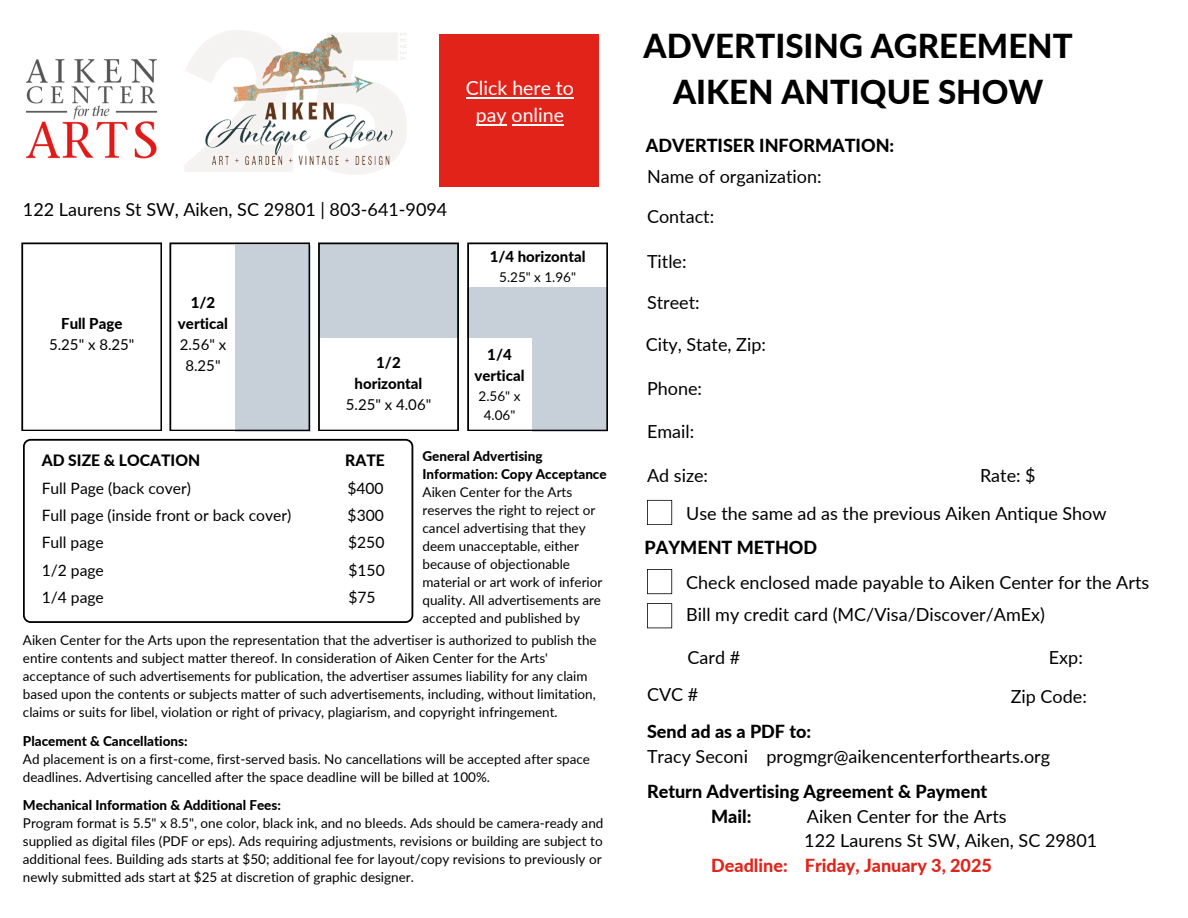
<style>
.page{position:relative;width:1188px;height:918px;background:#fff}
.page>*{position:absolute;margin:0;border:0;box-sizing:border-box;transform-origin:0 0}
.t1{font:800 33px/46.2px "Lato";color:#000;text-align:center}
.t2{font:19.5px/27px "Lato";color:#fff;text-align:center}
.t3{font:18px/34.7px "Lato";color:#000}
.t4{font:800 18px/37.2px "Lato";color:#000}
.t5{font:800 18px "Lato";color:#e2231a}
.t6{font:15.6px "Lato";color:#000}
.t7{font:800 15.6px "Lato";color:#000}
.t8{font:800 15px/21px "Lato";color:#000;text-align:center}
.t9{font:15px/21px "Lato";color:#000;text-align:center}
.t10{font:13.5px/18px "Lato";color:#000}
.t11{font:800 13.5px/18px "Lato";color:#000}
.s1{font-weight:800}
.s2{font-weight:400}
</style>
<div class="page">
<img style="left:185px;top:30px;width:222px;height:145px">
<img style="left:26px;top:59px;width:131px;height:100px">
<svg style="left:647px;top:500px;width:25px;height:25px"></svg>
<svg style="left:647px;top:569px;width:25px;height:25px"></svg>
<svg style="left:647px;top:603px;width:25px;height:25px"></svg>
<svg style="left:23px;top:439px;width:390px;height:184px"></svg>
<svg style="left:21px;top:242px;width:141px;height:189px"></svg>
<svg style="left:169px;top:242px;width:141px;height:189px"></svg>
<svg style="left:318px;top:242px;width:141px;height:189px"></svg>
<svg style="left:467px;top:242px;width:141px;height:189px"></svg>
<div style="left:439px;top:34px;width:159px;height:152px;background:#e2231a"></div>
<hr style="left:466px;top:97px;width:108px;height:1px;background:#fff">
<hr style="left:476px;top:124px;width:31px;height:2px;background:#fff">
<hr style="left:512px;top:124px;width:52px;height:1px;background:#fff">
<h2 class="t2" style="left:466px;top:74px;width:110px">Click here to pay online</h2>
<h4 class="t3" style="left:23px;top:192px;width:426px">122 Laurens St SW, Aiken, SC 29801 | 803-641-9094</h4>
<h1 class="t9" style="left:49px;top:312px;width:87px"><span class="s1">Full Page<br></span>5.25" x 8.25"</h1>
<h2 class="t8" style="left:178px;top:291px;width:51px">1/2 vertical<br><span class="s2">2.56" x<br>8.25"</span></h2>
<h3 class="t8" style="left:346px;top:351px;width:87px">1/2 horizontal<br><span class="s2">5.25" x 4.06"</span></h3>
<h3 class="t8" style="left:490px;top:246px;width:97px">1/4 horizontal</h3>
<h3 class="t10" style="left:499px;top:268px;width:78px">5.25" x 1.96"</h3>
<h4 class="t8" style="left:475px;top:344px;width:51px">1/4 vertical</h4>
<h4 class="t10" style="left:479px;top:387px;width:43px;line-height:18.8px;text-align:center">2.56" x<br>4.06"</h4>
<h3 class="t7" style="left:42px;top:451px;width:160px">AD SIZE &amp; LOCATION</h3>
<h3 class="t7" style="left:345px;top:451px;width:41px">RATE</h3>
<h3 class="t6" style="left:42px;top:478px;width:151px">Full Page (back cover)</h3>
<h3 class="t6" style="left:347px;top:478px;width:38px">$400</h3>
<h3 class="t6" style="left:42px;top:506px;width:251px">Full page (inside front or back cover)</h3>
<h3 class="t6" style="left:348px;top:506px;width:38px">$300</h3>
<h3 class="t6" style="left:42px;top:533px;width:63px">Full page</h3>
<h3 class="t6" style="left:348px;top:533px;width:38px">$250</h3>
<h3 class="t6" style="left:42px;top:560px;width:64px">1/2 page</h3>
<h3 class="t6" style="left:348px;top:560px;width:38px">$150</h3>
<h3 class="t6" style="left:42px;top:588px;width:64px">1/4 page</h3>
<h3 class="t6" style="left:348px;top:588px;width:29px">$75</h3>
<h3 class="t11" style="left:423px;top:447px;width:186px">General Advertising<br>Information: Copy Acceptance</h3>
<h3 class="t10" style="left:423px;top:483px;width:181px">Aiken Center for the Arts reserves the right to reject or cancel advertising that they deem unacceptable, either because of objectionable material or art work of inferior quality. All advertisements are accepted and published by</h3>
<h3 class="t10" style="left:23px;top:630px;width:575px">Aiken Center for the Arts upon the representation that the advertiser is authorized to publish the entire contents and subject matter thereof. In consideration of Aiken Center for the Arts' acceptance of such advertisements for publication, the advertiser assumes liability for any claim based upon the contents or subjects matter of such advertisements, including, without limitation, claims or suits for libel, violation or right of privacy, plagiarism, and copyright infringement.</h3>
<h2 class="t11" style="left:23px;top:732px;width:166px">Placement &amp; Cancellations:</h2>
<h3 class="t10" style="left:23px;top:750px;width:569px">Ad placement is on a first-come, first-served basis. No cancellations will be accepted after space deadlines. Advertising cancelled after the space deadline will be billed at 100%.</h3>
<h3 class="t11" style="left:23px;top:796px;width:260px">Mechanical Information &amp; Additional Fees:</h3>
<h3 class="t10" style="left:23px;top:814px;width:582px">Program format is 5.5" x 8.5", one color, black ink, and no bleeds. Ads should be camera-ready and supplied as digital files (PDF or eps). Ads requiring adjustments, revisions or building are subject to additional fees. Building ads starts at $50; additional fee for layout/copy revisions to previously or newly submitted ads start at $25 at discretion of graphic designer.</h3>
<h4 class="t1" style="left:644px;top:22px;width:431px">ADVERTISING AGREEMENT<br>AIKEN ANTIQUE SHOW</h4>
<h4 class="t4" style="left:646px;top:126px;width:250px">ADVERTISER INFORMATION:</h4>
<h4 class="t3" style="left:647px;top:158px;width:176px">Name of organization:</h4>
<h2 class="t3" style="left:647px;top:199px;width:69px">Contact:</h2>
<h3 class="t3" style="left:647px;top:244px;width:41px">Title:</h3>
<p class="t3" style="left:647px;top:284px;width:54px">Street:</p>
<p class="t3" style="left:646px;top:327px;width:122px">City, State, Zip:</p>
<p class="t3" style="left:647px;top:371px;width:57px">Phone:</p>
<p class="t3" style="left:647px;top:414px;width:49px">Email:</p>
<p class="t3" style="left:647px;top:458px;width:63px">Ad size:</p>
<p class="t3" style="left:980px;top:458px;width:57px">Rate: $</p>
<p class="t3" style="left:686px;top:496px;width:422px">Use the same ad as the previous Aiken Antique Show</p>
<p class="t4" style="left:644px;top:529px;width:174px">PAYMENT METHOD</p>
<h3 class="t3" style="left:686px;top:565px;width:464px">Check enclosed made payable to Aiken Center for the Arts</h3>
<h3 class="t3" style="left:686px;top:597px;width:360px">Bill my credit card (MC/Visa/Discover/AmEx)</h3>
<h3 class="t3" style="left:688px;top:640px;width:54px">Card #</h3>
<h3 class="t3" style="left:1049px;top:640px;width:35px">Exp:</h3>
<h3 class="t4" style="left:647px;top:676px;width:166px"><span class="s2">CVC #<br></span>Send ad as a PDF to:</h3>
<h3 class="t3" style="left:1011px;top:679px;width:78px">Zip Code:</h3>
<h3 class="t3" style="left:647px;top:738px;width:405px">Tracy Seconi progmgr@aikencenterforthearts.org<br><span class="s1">Return Advertising Agreement &amp; Payment</span></h3>
<h3 class="t4" style="left:711px;top:797px;width:42px">Mail:</h3>
<h3 class="t3" style="left:807px;top:798px;width:201px">Aiken Center for the Arts</h3>
<h3 class="t3" style="left:804px;top:823px;width:294px">122 Laurens St SW, Aiken, SC 29801</h3>
<h3 class="t5" style="left:711px;top:854px;width:282px">Deadline: Friday, January 3, 2025</h3>
</div>
